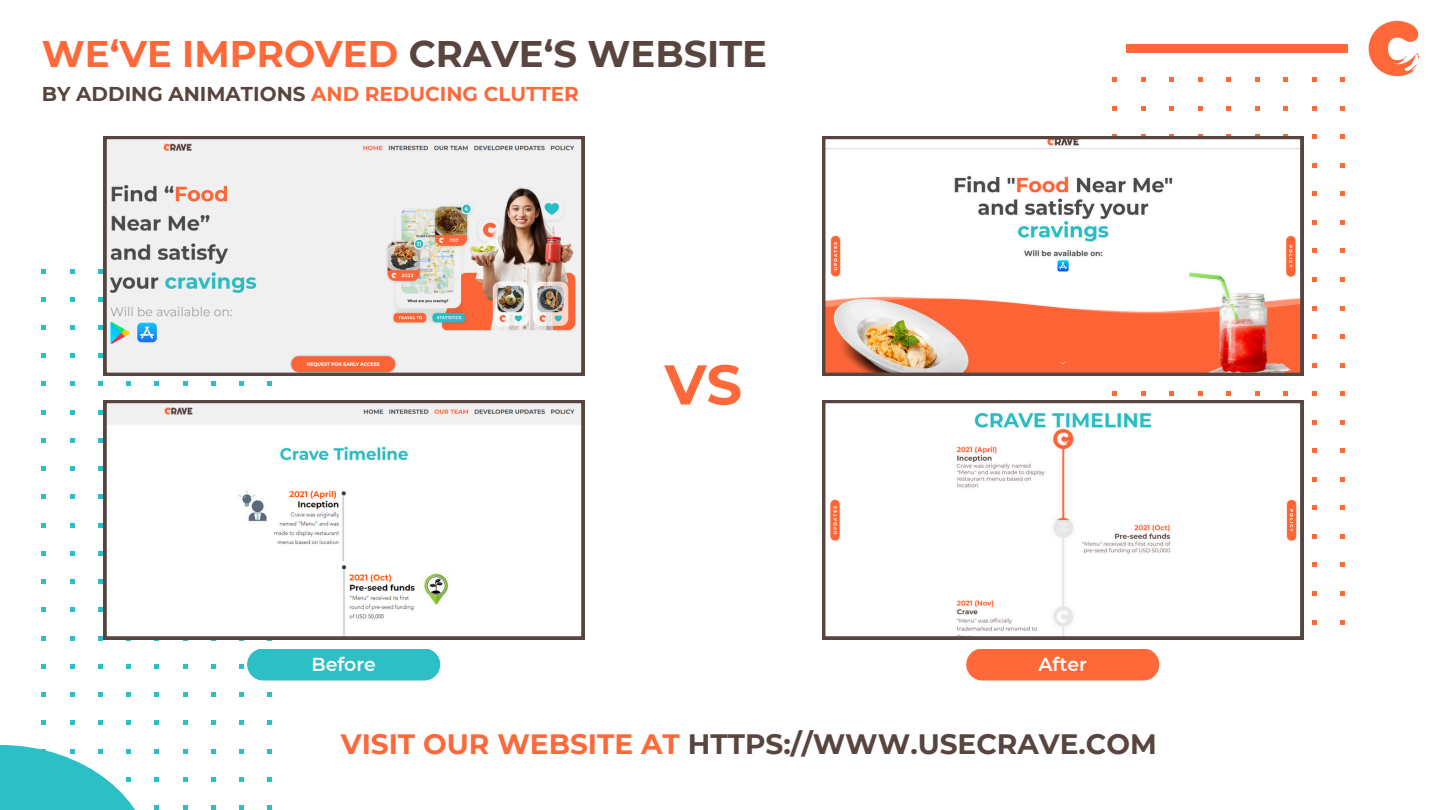
<style>
.page{position:relative;width:1440px;height:810px;background:#fff}
.page>*{position:absolute;margin:0;border:0;box-sizing:border-box;transform-origin:0 0}
.t1{font:700 56px "Montserrat";color:#ff6839}
.t2{font:700 37px "Montserrat";color:#594540}
.t3{font:700 28px "Montserrat";color:#594540}
.t4{font:700 20px "Montserrat";color:#594540}
.t5{font:600 18.8px "Montserrat";color:#fff}
.s1{color:#ff6839}
</style>
<div class="page">
<svg style="left:268px;top:382px;width:4px;height:4px"></svg>
<svg style="left:268px;top:692px;width:4px;height:5px"></svg>
<svg style="left:268px;top:721px;width:4px;height:4px"></svg>
<svg style="left:268px;top:749px;width:4px;height:4px"></svg>
<svg style="left:268px;top:777px;width:4px;height:4px"></svg>
<svg style="left:268px;top:805px;width:4px;height:5px"></svg>
<svg style="left:240px;top:382px;width:4px;height:4px"></svg>
<svg style="left:240px;top:664px;width:4px;height:4px"></svg>
<svg style="left:240px;top:692px;width:4px;height:5px"></svg>
<svg style="left:240px;top:721px;width:4px;height:4px"></svg>
<svg style="left:240px;top:749px;width:4px;height:4px"></svg>
<svg style="left:240px;top:777px;width:4px;height:4px"></svg>
<svg style="left:240px;top:805px;width:4px;height:5px"></svg>
<svg style="left:211px;top:382px;width:5px;height:4px"></svg>
<svg style="left:211px;top:664px;width:5px;height:4px"></svg>
<svg style="left:211px;top:692px;width:5px;height:5px"></svg>
<svg style="left:211px;top:721px;width:5px;height:4px"></svg>
<svg style="left:211px;top:749px;width:5px;height:4px"></svg>
<svg style="left:211px;top:777px;width:5px;height:4px"></svg>
<svg style="left:211px;top:805px;width:5px;height:5px"></svg>
<svg style="left:183px;top:382px;width:4px;height:4px"></svg>
<svg style="left:183px;top:664px;width:4px;height:4px"></svg>
<svg style="left:183px;top:692px;width:4px;height:5px"></svg>
<svg style="left:183px;top:721px;width:4px;height:4px"></svg>
<svg style="left:183px;top:749px;width:4px;height:4px"></svg>
<svg style="left:183px;top:777px;width:4px;height:4px"></svg>
<svg style="left:183px;top:805px;width:4px;height:5px"></svg>
<svg style="left:155px;top:382px;width:4px;height:4px"></svg>
<svg style="left:155px;top:664px;width:4px;height:4px"></svg>
<svg style="left:155px;top:692px;width:4px;height:5px"></svg>
<svg style="left:155px;top:721px;width:4px;height:4px"></svg>
<svg style="left:155px;top:749px;width:4px;height:4px"></svg>
<svg style="left:155px;top:777px;width:4px;height:4px"></svg>
<svg style="left:155px;top:805px;width:4px;height:5px"></svg>
<svg style="left:127px;top:382px;width:4px;height:4px"></svg>
<svg style="left:127px;top:664px;width:4px;height:4px"></svg>
<svg style="left:127px;top:692px;width:4px;height:5px"></svg>
<svg style="left:127px;top:721px;width:4px;height:4px"></svg>
<svg style="left:98px;top:269px;width:5px;height:4px"></svg>
<svg style="left:98px;top:297px;width:5px;height:4px"></svg>
<svg style="left:98px;top:325px;width:5px;height:5px"></svg>
<svg style="left:98px;top:354px;width:5px;height:4px"></svg>
<svg style="left:98px;top:382px;width:5px;height:4px"></svg>
<svg style="left:98px;top:410px;width:5px;height:4px"></svg>
<svg style="left:98px;top:438px;width:5px;height:5px"></svg>
<svg style="left:98px;top:467px;width:5px;height:4px"></svg>
<svg style="left:98px;top:495px;width:5px;height:4px"></svg>
<svg style="left:98px;top:523px;width:5px;height:4px"></svg>
<svg style="left:98px;top:551px;width:5px;height:4px"></svg>
<svg style="left:98px;top:579px;width:5px;height:5px"></svg>
<svg style="left:98px;top:608px;width:5px;height:4px"></svg>
<svg style="left:98px;top:636px;width:5px;height:4px"></svg>
<svg style="left:98px;top:664px;width:5px;height:4px"></svg>
<svg style="left:98px;top:692px;width:5px;height:5px"></svg>
<svg style="left:98px;top:721px;width:5px;height:4px"></svg>
<svg style="left:70px;top:269px;width:4px;height:4px"></svg>
<svg style="left:70px;top:297px;width:4px;height:4px"></svg>
<svg style="left:70px;top:325px;width:4px;height:5px"></svg>
<svg style="left:70px;top:354px;width:4px;height:4px"></svg>
<svg style="left:70px;top:382px;width:4px;height:4px"></svg>
<svg style="left:70px;top:410px;width:4px;height:4px"></svg>
<svg style="left:70px;top:438px;width:4px;height:5px"></svg>
<svg style="left:70px;top:467px;width:4px;height:4px"></svg>
<svg style="left:70px;top:495px;width:4px;height:4px"></svg>
<svg style="left:70px;top:523px;width:4px;height:4px"></svg>
<svg style="left:70px;top:551px;width:4px;height:4px"></svg>
<svg style="left:70px;top:579px;width:4px;height:5px"></svg>
<svg style="left:70px;top:608px;width:4px;height:4px"></svg>
<svg style="left:70px;top:636px;width:4px;height:4px"></svg>
<svg style="left:70px;top:664px;width:4px;height:4px"></svg>
<svg style="left:70px;top:692px;width:4px;height:5px"></svg>
<svg style="left:70px;top:721px;width:4px;height:4px"></svg>
<svg style="left:42px;top:269px;width:4px;height:4px"></svg>
<svg style="left:42px;top:297px;width:4px;height:4px"></svg>
<svg style="left:42px;top:325px;width:4px;height:5px"></svg>
<svg style="left:42px;top:354px;width:4px;height:4px"></svg>
<svg style="left:42px;top:382px;width:4px;height:4px"></svg>
<svg style="left:42px;top:410px;width:4px;height:4px"></svg>
<svg style="left:42px;top:438px;width:4px;height:5px"></svg>
<svg style="left:42px;top:467px;width:4px;height:4px"></svg>
<svg style="left:42px;top:495px;width:4px;height:4px"></svg>
<svg style="left:42px;top:523px;width:4px;height:4px"></svg>
<svg style="left:42px;top:551px;width:4px;height:4px"></svg>
<svg style="left:42px;top:579px;width:4px;height:5px"></svg>
<svg style="left:42px;top:608px;width:4px;height:4px"></svg>
<svg style="left:42px;top:636px;width:4px;height:4px"></svg>
<svg style="left:42px;top:664px;width:4px;height:4px"></svg>
<svg style="left:42px;top:692px;width:4px;height:5px"></svg>
<svg style="left:42px;top:721px;width:4px;height:4px"></svg>
<svg style="left:0;top:745px;width:135px;height:65px;fill:#2cbfc6"></svg>
<img style="left:1368px;top:20px;width:52px;height:57px">
<div style="left:1126px;top:45px;width:222px;height:8px;background:#ff6839"></div>
<div style="left:247px;top:649px;width:193px;height:32px;background:#2cbfc6;border-radius:16px"></div>
<div style="left:966px;top:649px;width:193px;height:32px;background:#ff6839;border-radius:16px"></div>
<svg style="left:1341px;top:78px;width:4px;height:4px"></svg>
<svg style="left:1341px;top:106px;width:4px;height:4px"></svg>
<svg style="left:1341px;top:135px;width:4px;height:4px"></svg>
<svg style="left:1341px;top:163px;width:4px;height:4px"></svg>
<svg style="left:1341px;top:192px;width:4px;height:4px"></svg>
<svg style="left:1341px;top:220px;width:4px;height:5px"></svg>
<svg style="left:1341px;top:249px;width:4px;height:4px"></svg>
<svg style="left:1341px;top:277px;width:4px;height:5px"></svg>
<svg style="left:1341px;top:306px;width:4px;height:4px"></svg>
<svg style="left:1341px;top:334px;width:4px;height:5px"></svg>
<svg style="left:1341px;top:363px;width:4px;height:4px"></svg>
<svg style="left:1341px;top:392px;width:4px;height:4px"></svg>
<svg style="left:1341px;top:420px;width:4px;height:4px"></svg>
<svg style="left:1341px;top:449px;width:4px;height:4px"></svg>
<svg style="left:1341px;top:477px;width:4px;height:4px"></svg>
<svg style="left:1341px;top:506px;width:4px;height:4px"></svg>
<svg style="left:1341px;top:534px;width:4px;height:5px"></svg>
<svg style="left:1341px;top:563px;width:4px;height:4px"></svg>
<svg style="left:1341px;top:591px;width:4px;height:5px"></svg>
<svg style="left:1341px;top:620px;width:4px;height:4px"></svg>
<svg style="left:1312px;top:78px;width:5px;height:4px"></svg>
<svg style="left:1312px;top:106px;width:5px;height:4px"></svg>
<svg style="left:1312px;top:135px;width:5px;height:4px"></svg>
<svg style="left:1312px;top:163px;width:5px;height:4px"></svg>
<svg style="left:1312px;top:192px;width:5px;height:4px"></svg>
<svg style="left:1312px;top:220px;width:5px;height:5px"></svg>
<svg style="left:1312px;top:249px;width:5px;height:4px"></svg>
<svg style="left:1312px;top:277px;width:5px;height:5px"></svg>
<svg style="left:1312px;top:306px;width:5px;height:4px"></svg>
<svg style="left:1312px;top:334px;width:5px;height:5px"></svg>
<svg style="left:1312px;top:363px;width:5px;height:4px"></svg>
<svg style="left:1312px;top:392px;width:5px;height:4px"></svg>
<svg style="left:1312px;top:420px;width:5px;height:4px"></svg>
<svg style="left:1312px;top:449px;width:5px;height:4px"></svg>
<svg style="left:1312px;top:477px;width:5px;height:4px"></svg>
<svg style="left:1312px;top:506px;width:5px;height:4px"></svg>
<svg style="left:1312px;top:534px;width:5px;height:5px"></svg>
<svg style="left:1312px;top:563px;width:5px;height:4px"></svg>
<svg style="left:1312px;top:591px;width:5px;height:5px"></svg>
<svg style="left:1312px;top:620px;width:5px;height:4px"></svg>
<svg style="left:1284px;top:78px;width:4px;height:4px"></svg>
<svg style="left:1284px;top:106px;width:4px;height:4px"></svg>
<svg style="left:1284px;top:392px;width:4px;height:4px"></svg>
<svg style="left:1255px;top:78px;width:4px;height:4px"></svg>
<svg style="left:1255px;top:106px;width:4px;height:4px"></svg>
<svg style="left:1255px;top:392px;width:4px;height:4px"></svg>
<svg style="left:1227px;top:78px;width:4px;height:4px"></svg>
<svg style="left:1227px;top:106px;width:4px;height:4px"></svg>
<svg style="left:1227px;top:392px;width:4px;height:4px"></svg>
<svg style="left:1198px;top:78px;width:4px;height:4px"></svg>
<svg style="left:1198px;top:106px;width:4px;height:4px"></svg>
<svg style="left:1198px;top:392px;width:4px;height:4px"></svg>
<svg style="left:1170px;top:78px;width:4px;height:4px"></svg>
<svg style="left:1170px;top:106px;width:4px;height:4px"></svg>
<svg style="left:1170px;top:392px;width:4px;height:4px"></svg>
<svg style="left:1141px;top:78px;width:4px;height:4px"></svg>
<svg style="left:1141px;top:106px;width:4px;height:4px"></svg>
<svg style="left:1141px;top:392px;width:4px;height:4px"></svg>
<svg style="left:1112px;top:78px;width:5px;height:4px"></svg>
<svg style="left:1112px;top:106px;width:5px;height:4px"></svg>
<svg style="left:1112px;top:392px;width:5px;height:4px"></svg>
<svg style="left:822px;top:136px;width:481px;height:239px"></svg>
<svg style="left:104px;top:136px;width:480px;height:239px"></svg>
<svg style="left:822px;top:400px;width:481px;height:239px"></svg>
<svg style="left:104px;top:400px;width:480px;height:239px"></svg>
<p class="t2" style="left:42px;top:31px;width:727px"><span class="s1">WE‘VE IMPROVED</span> CRAVE‘S WEBSITE</p>
<p class="t4" style="left:42px;top:82px;width:539px">BY ADDING ANIMATIONS <span class="s1">AND REDUCING CLUTTER</span></p>
<p class="t1" style="left:665px;top:350px;width:79px">VS</p>
<p class="t5" style="left:311px;top:653px;width:66px">Before</p>
<p class="t5" style="left:1039px;top:653px;width:50px">After</p>
<p class="t3" style="left:341px;top:727px;width:818px"><span class="s1">VISIT OUR WEBSITE AT</span> HTTPS://WWW.USECRAVE.COM</p>
</div>
